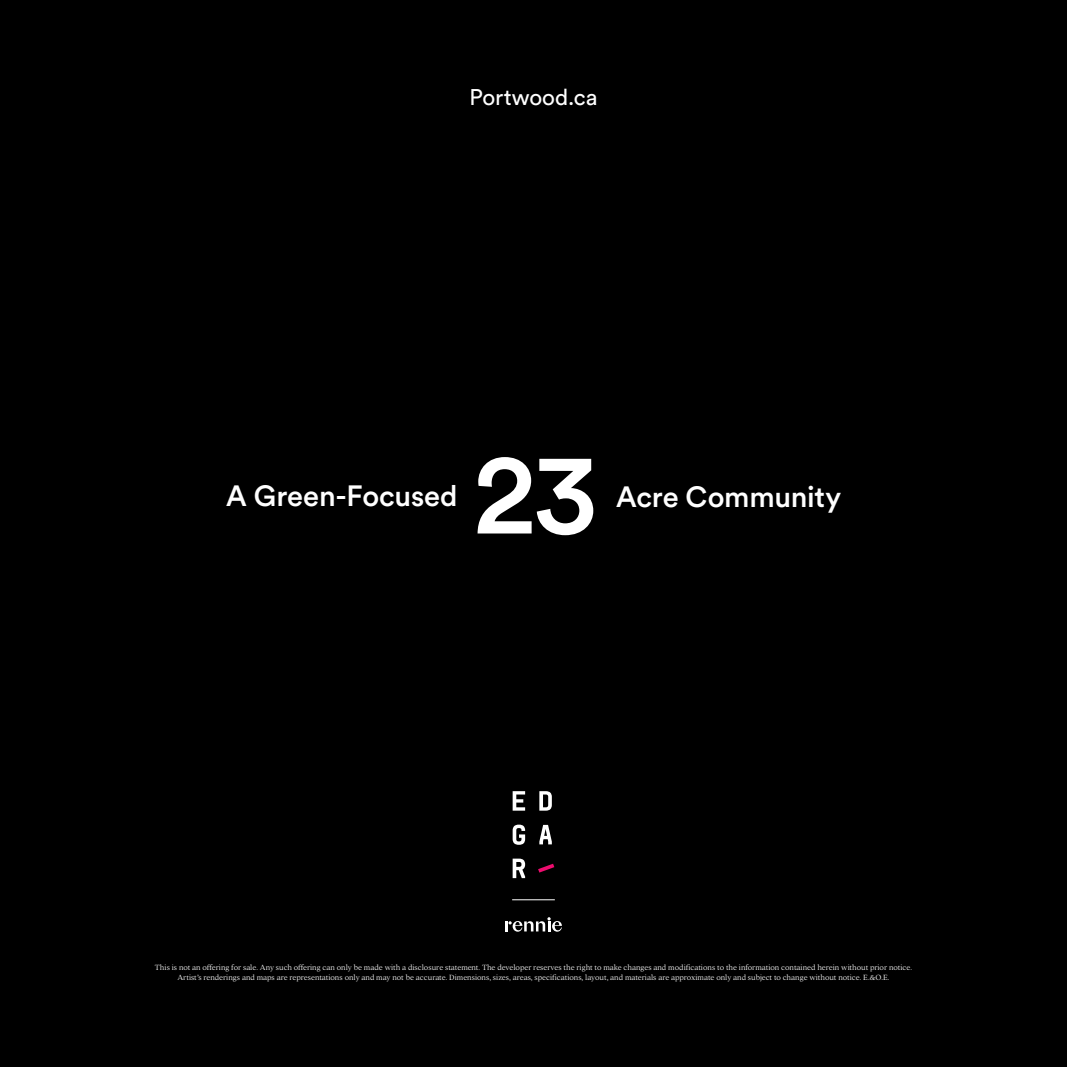
<style>
.page{position:relative;width:1067px;height:1067px;background:#fff}
.page>*{position:absolute;margin:0;border:0;box-sizing:border-box;transform-origin:0 0}
.t1{font:500 115.2px "Circular Std";color:#fff}
.t2{font:500 29.1px "Circular Std";letter-spacing:-.005em;color:#fff}
.t3{font:22.5px "Circular Std";color:#fff}
.t4{font:100 8.25px/9.9px "Addington CF";letter-spacing:-.01em;color:#fff;text-align:center}
</style>
<div class="page">
<div style="left:0;top:0;width:1066px;height:1066px;background:#000"></div>
<svg style="left:512px;top:791px;width:13px;height:19px"></svg>
<svg style="left:539px;top:791px;width:13px;height:19px"></svg>
<svg style="left:512px;top:824px;width:13px;height:20px"></svg>
<svg style="left:539px;top:825px;width:13px;height:19px"></svg>
<svg style="left:512px;top:858px;width:13px;height:20px"></svg>
<svg style="left:538px;top:863px;width:16px;height:9px"></svg>
<svg style="left:505px;top:917px;width:57px;height:14px"></svg>
<hr style="left:512px;top:899px;width:43px;height:1px;background:#fff">
<p class="t3" style="left:469px;top:83px;width:129px">Portwood.ca</p>
<p class="t2" style="left:226px;top:478px;width:233px">A Green-Focused</p>
<p class="t1" style="left:474px;top:420px;width:125px">23</p>
<p class="t2" style="left:616px;top:478px;width:226px">Acre Community</p>
<p class="t4" style="left:155px;top:962px;width:758px">This is not an offering for sale. Any such offering can only be made with a disclosure statement. The developer reserves the right to make changes and modifications to the information contained herein without prior notice.<br>Artist’s renderings and maps are representations only and may not be accurate. Dimensions, sizes, areas, specifications, layout, and materials are approximate only and subject to change without notice. E.&amp;O.E.</p>
</div>
